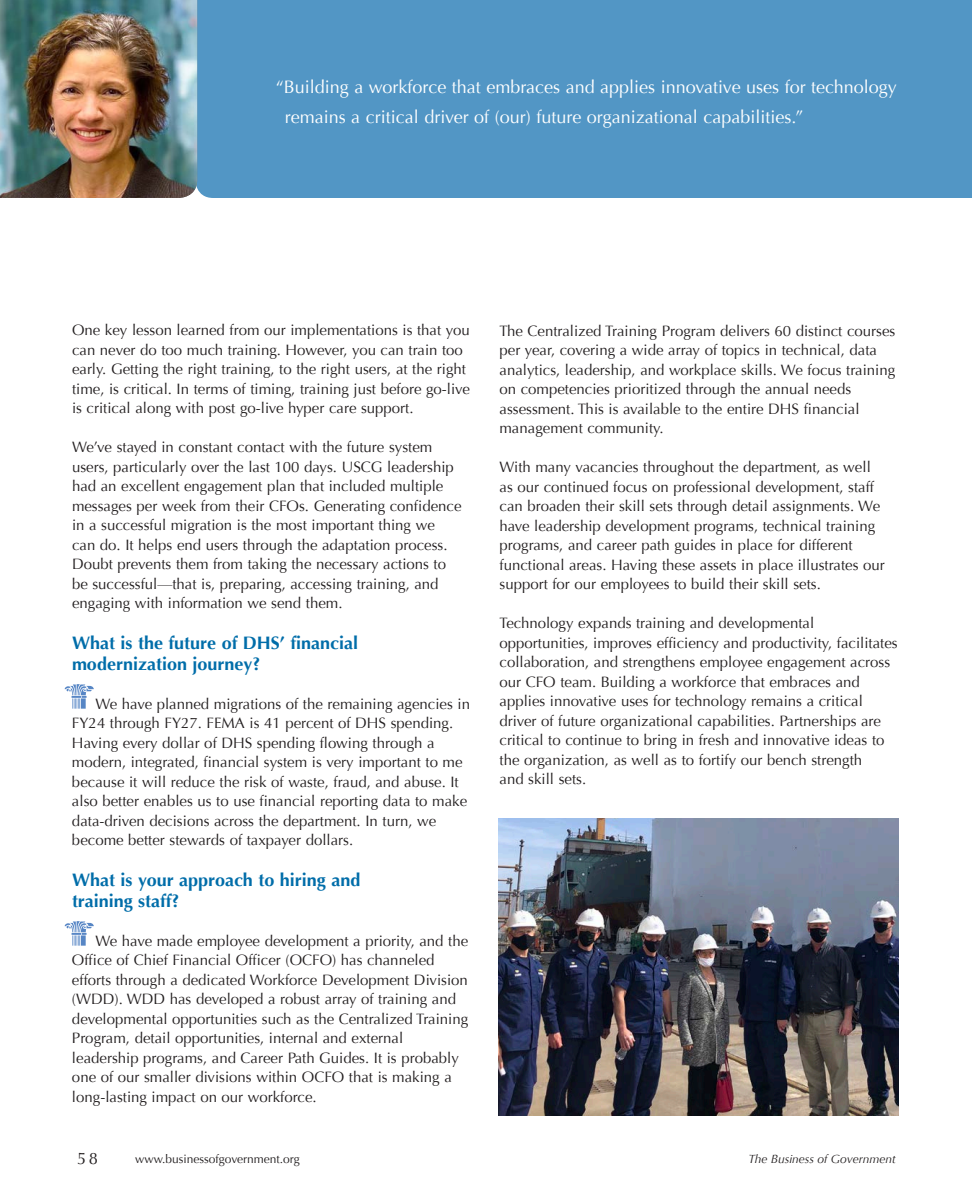
<style>
.page{position:relative;width:972px;height:1188px;background:#fff}
.page>*{position:absolute;margin:0;border:0;box-sizing:border-box;transform-origin:0 0}
.t1{font:18px/30px "Optima";color:#fff}
.t2{font:700 18px/21px "Optima";color:#006da9}
.t3{font:16.5px "Optima";color:#231f20}
.t4{font:15px/19.5px "Optima";color:#231f20}
.t5{font:12px "Optima";color:#231f20}
.t6{font:italic 12px "Optima";color:#231f20}
</style>
<div class="page">
<div style="left:197px;top:0;width:775px;height:198px;background:#5296c5"></div>
<img style="left:0;top:0;width:197px;height:198px">
<img style="left:499px;top:819px;width:400px;height:297px">
<svg style="left:65px;top:684px;width:29px;height:25px"></svg>
<svg style="left:65px;top:921px;width:29px;height:25px"></svg>
<p class="t1" style="left:285px;top:72px;width:614px;text-indent:-9px">“Building a workforce that embraces and applies innovative uses for technology remains a critical driver of (our) future organizational capabilities.”</p>
<p class="t4" style="left:72px;top:320px;width:399px">One key lesson learned from our implementations is that you can never do too much training. However, you can train too early. Getting the right training, to the right users, at the right time, is critical. In terms of timing, training just before go-live is critical along with post go-live hyper care support.</p>
<p class="t4" style="left:72px;top:437px;width:391px">We’ve stayed in constant contact with the future system users, particularly over the last 100 days. USCG leadership had an excellent engagement plan that included multiple messages per week from their CFOs. Generating confidence in a successful migration is the most important thing we can do. It helps end users through the adaptation process.<br>Doubt prevents them from taking the necessary actions to be successful—that is, preparing, accessing training, and engaging with information we send them.</p>
<p class="t2" style="left:72px;top:632px;width:288px">What is the future of DHS’ financial modernization journey?</p>
<p class="t4" style="left:72px;top:694px;width:400px;text-indent:23px">We have planned migrations of the remaining agencies in FY24 through FY27. FEMA is 41 percent of DHS spending.<br>Having every dollar of DHS spending flowing through a modern, integrated, financial system is very important to me because it will reduce the risk of waste, fraud, and abuse. It also better enables us to use financial reporting data to make data-driven decisions across the department. In turn, we become better stewards of taxpayer dollars.</p>
<p class="t2" style="left:72px;top:869px;width:290px">What is your approach to hiring and training staff?</p>
<p class="t4" style="left:72px;top:931px;width:398px;text-indent:23px">We have made employee development a priority, and the Office of Chief Financial Officer (OCFO) has channeled efforts through a dedicated Workforce Development Division (WDD). WDD has developed a robust array of training and developmental opportunities such as the Centralized Training Program, detail opportunities, internal and external leadership programs, and Career Path Guides. It is probably one of our smaller divisions within OCFO that is making a long-lasting impact on our workforce.</p>
<p class="t4" style="left:500px;top:321px;width:397px">The Centralized Training Program delivers 60 distinct courses per year, covering a wide array of topics in technical, data analytics, leadership, and workplace skills. We focus training on competencies prioritized through the annual needs assessment. This is available to the entire DHS financial management community.</p>
<p class="t4" style="left:500px;top:458px;width:387px">With many vacancies throughout the department, as well as our continued focus on professional development, staff can broaden their skill sets through detail assignments. We have leadership development programs, technical training programs, and career path guides in place for different functional areas. Having these assets in place illustrates our support for our employees to build their skill sets.</p>
<p class="t4" style="left:500px;top:614px;width:400px">Technology expands training and developmental opportunities, improves efficiency and productivity, facilitates collaboration, and strengthens employee engagement across our CFO team. Building a workforce that embraces and applies innovative uses for technology remains a critical driver of future organizational capabilities. Partnerships are critical to continue to bring in fresh and innovative ideas to the organization, as well as to fortify our bench strength<br>and skill sets.</p>
<p class="t3" style="left:77px;top:1149px;width:22px">58</p>
<p class="t5" style="left:135px;top:1152px;width:166px">www.businessofgovernment.org</p>
<p class="t6" style="left:749px;top:1152px;width:149px">The Business of Government</p>
</div>
